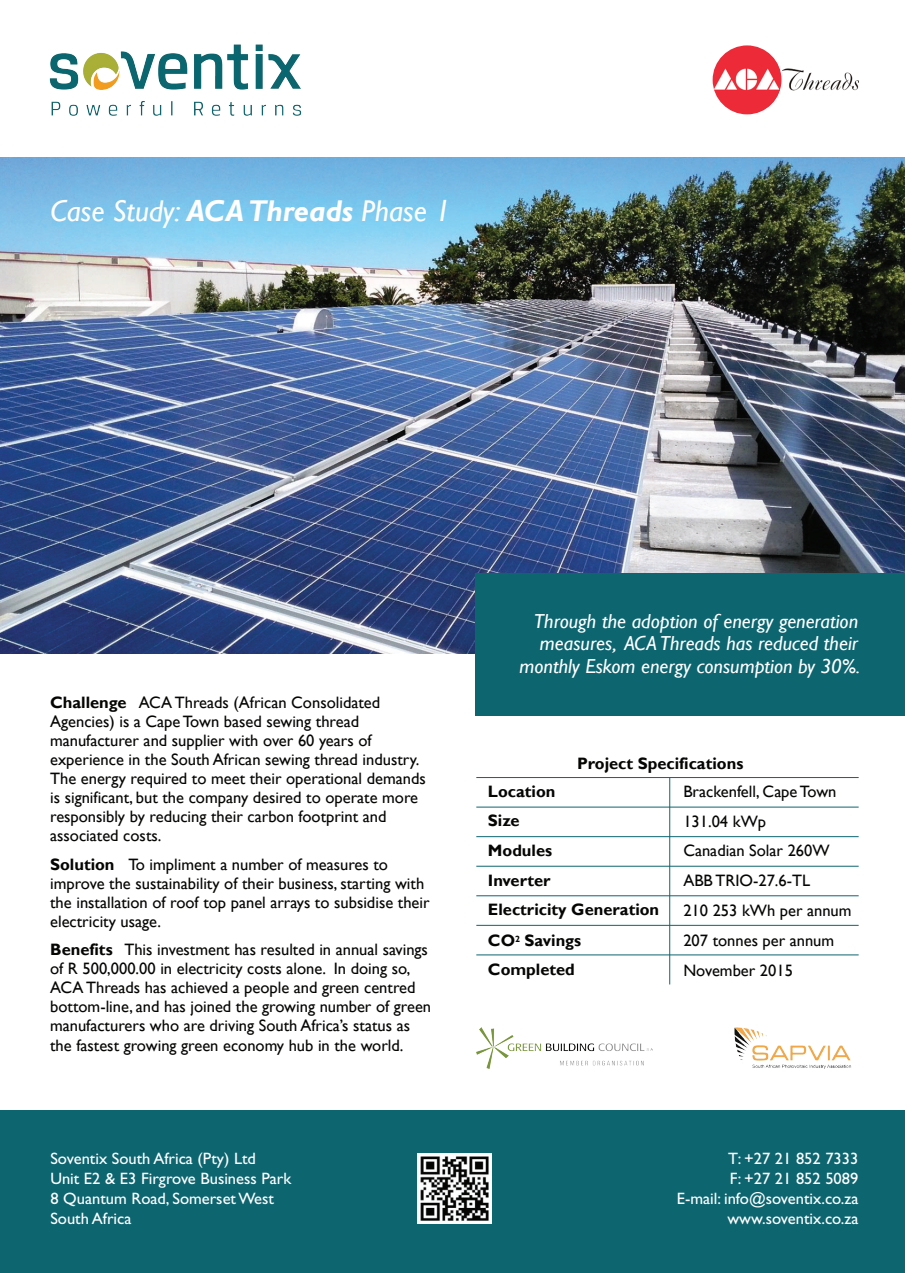
<style>
.page{position:relative;width:905px;height:1273px;background:#fff}
.page>*{position:absolute;margin:0;border:0;box-sizing:border-box;transform-origin:0 0}
.t1{font:italic 30px "Gill Sans";color:#fff}
.t2{font:italic 20.25px/22.5px "Gill Sans";color:#fff;text-align:right}
.t3{font:16.5px/19px "Gill Sans";color:#050504}
.t4{font:16.5px/19.8px "Gill Sans";color:#fff}
.t5{font:700 16.5px/30.2px "Gill Sans";color:#050504}
.s1{font-weight:700}
</style>
<div class="page">
<img style="left:0;top:158px;width:905px;height:495px">
<div style="left:475px;top:572px;width:430px;height:143px;background:#0d6570"></div>
<img style="left:49px;top:44px;width:253px;height:72px">
<hr style="left:669px;top:777px;width:1px;height:207px;background:#0d6570">
<hr style="left:476px;top:777px;width:382px;height:1px;background:#0d6570">
<hr style="left:476px;top:806px;width:382px;height:1px;background:#0d6570">
<hr style="left:476px;top:836px;width:382px;height:1px;background:#0d6570">
<hr style="left:476px;top:865px;width:382px;height:1px;background:#0d6570">
<hr style="left:476px;top:895px;width:382px;height:1px;background:#0d6570">
<hr style="left:476px;top:925px;width:382px;height:1px;background:#0d6570">
<hr style="left:476px;top:954px;width:382px;height:1px;background:#0d6570">
<img style="left:476px;top:1027px;width:176px;height:41px">
<img style="left:734px;top:1027px;width:117px;height:42px">
<div style="left:0;top:1110px;width:905px;height:162px;background:#0d6570"></div>
<img style="left:417px;top:1153px;width:74px;height:70px">
<img style="left:782px;top:68px;width:76px;height:23px">
<svg style="left:712px;top:45px;width:70px;height:70px"></svg>
<h1 class="t1" style="left:50px;top:193px;width:402px">Case Study: <span class="s1">ACA Threads</span> Phase 1</h1>
<p class="t3" style="left:50px;top:692px;width:377px"><span class="s1">Challenge</span> ACA Threads (African Consolidated Agencies) is a Cape Town based sewing thread manufacturer and supplier with over 60 years of experience in the South African sewing thread industry.<br>The energy required to meet their operational demands is significant, but the company desired to operate more responsibly by reducing their carbon footprint and associated costs.</p>
<p class="t3" style="left:50px;top:854px;width:381px"><span class="s1">Solution</span> To impliment a number of measures to improve the sustainability of their business, starting with the installation of roof top panel arrays to subsidise their electricity usage.</p>
<p class="t3" style="left:50px;top:939px;width:382px"><span class="s1">Benefits</span> This investment has resulted in annual savings of R 500,000.00 in electricity costs alone. In doing so, ACA Threads has achieved a people and green centred bottom-line, and has joined the growing number of green manufacturers who are driving South Africa’s status as the fastest growing green economy hub in the world.</p>
<p class="t2" style="left:519px;top:609px;width:342px">Through the adoption of energy generation measures, ACA Threads has reduced their monthly Eskom energy consumption by 30%.</p>
<p class="t5" style="left:577px;top:748px;width:168px">Project Specifications</p>
<p class="t5" style="left:488px;top:775px;width:69px">Location</p>
<p class="t5" style="left:488px;top:805px;width:33px">Size</p>
<p class="t5" style="left:488px;top:835px;width:173px">Modules<br>Inverter<br>Electricity Generation<br>CO<sup>2</sup> Savings</p>
<p class="t5" style="left:488px;top:954px;width:88px">Completed</p>
<p class="t3" style="left:683px;top:776px;width:170px;line-height:29.8px">Brackenfell, Cape Town<br>131.04 kWp<br>Canadian Solar 260W<br>ABB TRIO-27.6-TL<br>210 253 kWh per annum<br>207 tonnes per annum<br>November 2015</p>
<p class="t4" style="left:50px;top:1148px;width:242px">Soventix South Africa (Pty) Ltd<br>Unit E2 &amp; E3 Firgrove Business Park<br>8 Quantum Road, Somerset West<br>South Africa</p>
<p class="t4" style="left:677px;top:1148px;width:183px;text-align:right">T: +27 21 852 7333<br>F: +27 21 852 5089<br>E-mail: info@soventix.co.za www.soventix.co.za</p>
</div>
